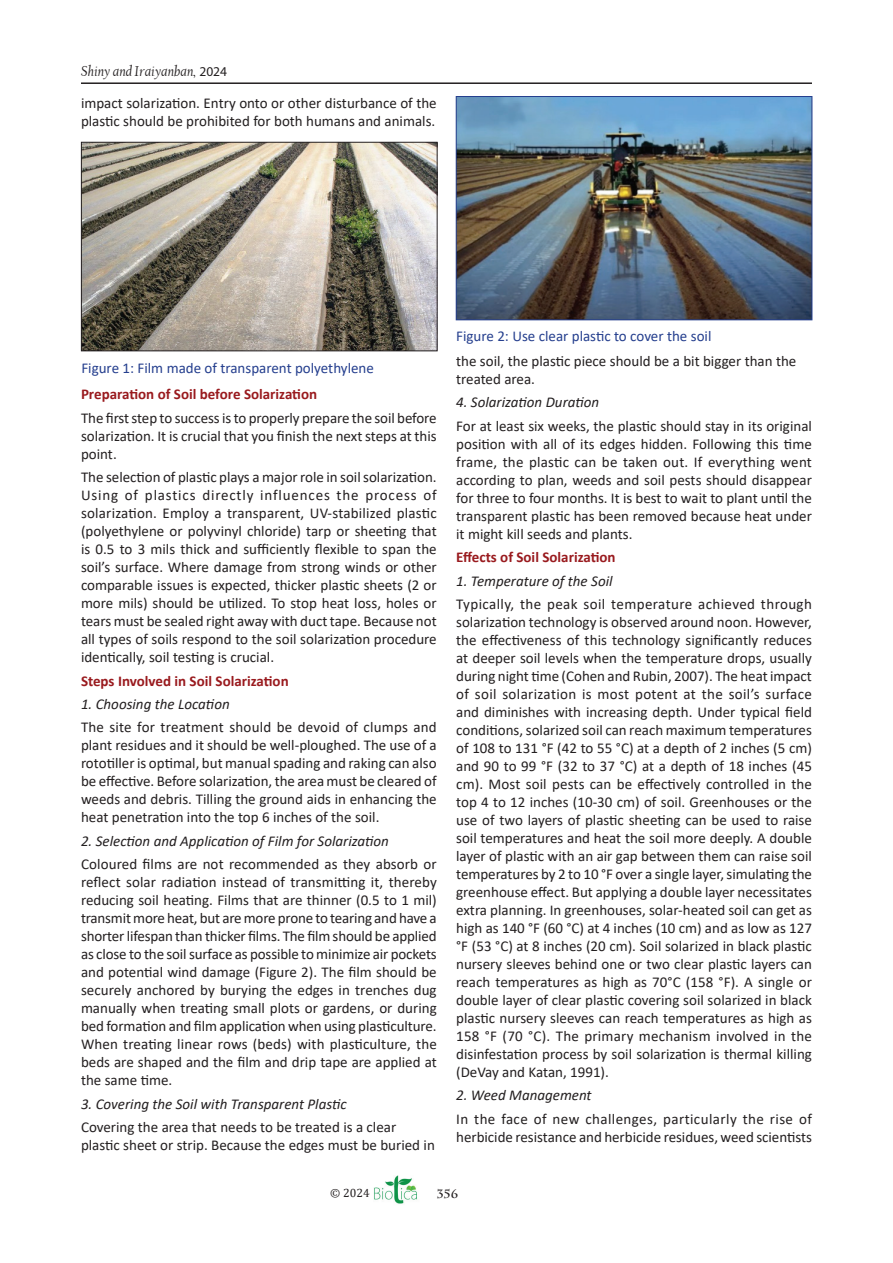
<style>
.page{position:relative;width:893px;height:1263px;background:#fff}
.page>*{position:absolute;margin:0;border:0;box-sizing:border-box;transform-origin:0 0}
.t1{font:15px/18px "Calibri";color:#231f20;text-align:justify}
.t2{font:italic 15px "Calibri";color:#231f20}
.t3{font:700 15px "Calibri";color:#991a1e}
.t4{font:15px "Calibri";color:#253f8e}
.t5{font:italic 15px "Californian FB";color:#231f20}
.t6{font:13.5px "Myriad Pro";color:#231f20}
.t7{font:12px "Cambria";color:#231f20}
.t8{font:700 12px "Charlemagne Std";color:#231f20}
</style>
<div class="page">
<img style="left:374px;top:1175px;width:43px;height:29px">
<hr style="left:81px;top:82px;width:731px;height:2px;background:#231f20">
<img style="left:83px;top:144px;width:352px;height:205px">
<div style="left:81px;top:142px;width:356px;height:209px;border:1px solid #231f20"></div>
<img style="left:458px;top:98px;width:352px;height:220px">
<div style="left:456px;top:96px;width:356px;height:224px;border:1px solid #253f8e"></div>
<p class="t5" style="left:81px;top:63px;width:117px">Shiny and Iraiyanban,</p>
<p class="t6" style="left:199px;top:63px;width:29px">2024</p>
<p class="t1" style="left:81px;top:93px;width:357px">impact solarization. Entry onto or other disturbance of the plastic should be prohibited for both humans and animals.</p>
<p class="t4" style="left:81px;top:357px;width:294px">Figure 1: Film made of transparent polyethylene</p>
<p class="t3" style="left:81px;top:384px;width:238px">Preparation of Soil before Solarization</p>
<p class="t1" style="left:81px;top:408px;width:357px">The first step to success is to properly prepare the soil before solarization isIt. crucial that you finish the next steps at this point.</p>
<p class="t1" style="left:81px;top:468px;width:357px">The selection of plastic plays a major role in soil solarization.<br>Using of plastics directly influences the process of solarization. Employ a transparent, UV-stabilized plastic (polyethylene or polyvinyl chloride) tarp or sheeting that is 0.5 to 3 mils thick and sufficiently flexible to span the soil s’ surface. Where damage from strong winds or other comparable issues is expected, thicker plastic sheets 2( or more mils) should be utilized. To stop heat loss, holes or tears must be sealed right away with duct tape. Because not all types of soils respond to the soil solarization procedure identically, soil testing is crucial.</p>
<p class="t3" style="left:81px;top:670px;width:209px">Steps Involved in Soil Solarization</p>
<p class="t2" style="left:81px;top:694px;width:150px">1. Choosing the Location</p>
<p class="t1" style="left:81px;top:718px;width:357px">The site for treatment should be devoid of clumps and plant residues and it should be well-ploughed. The use of a rototiller is optimal, but manual spading and raking can also be effective. Before solarization, the area must be cleared of weeds and debris. Tilling the ground aids in enhancing the heat penetration into the top 6 inches of the soil.</p>
<p class="t2" style="left:81px;top:830px;width:309px">2. Selection and Application of Film for Solarization</p>
<p class="t1" style="left:81px;top:855px;width:357px">Coloured films are not recommended as they absorb or reflect solar radiation instead of transmitting ,i t thereby reducing soil heating. Films that are thinner (0.5 to 1 mil( transmitmoreheat,butaremorepronetotearingandhave a shorter lifespan than thicker films. The film should be applied as close to the soil surface as possible to minimize air pockets and potential wind damage (Figure .)2 The film should be securely anchored by burying the edges in trenches dug manually when treating small plots or gardens, or during bed formation and film application when using plasticulture.<br>When treating linear rows (beds) with plasticulture, the beds are shaped and the film and drip tape are applied at the same time.</p>
<p class="t2" style="left:81px;top:1093px;width:267px">3. Covering the Soil with Transparent Plastic</p>
<p class="t1" style="left:81px;top:1118px;width:355px">Covering the area that needs to be treated is a clear plastic sheet or strip. Because the edges must be buried in</p>
<p class="t4" style="left:456px;top:326px;width:257px">Figure 2: Use clear plastic to cover the soil</p>
<p class="t1" style="left:456px;top:352px;width:342px">the soil, the plastic piece should be a bit bigger than the treated area.</p>
<p class="t2" style="left:456px;top:392px;width:145px">4. Solarization Duration</p>
<p class="t1" style="left:456px;top:416px;width:357px">For at least six weeks, the plastic should stay in its original position with all of its edges hidden. Following this time frame, the plastic can be taken out. If everything went according to plan, weeds and soil pests should disappear for three to four months isIt. best to wait to plant until the transparent plastic has been removed because heat under it might kill seeds and plants.</p>
<p class="t3" style="left:463px;top:546px;width:154px">fects of Soil Solarization</p>
<p class="t3" style="left:456px;top:546px;width:13px">Ef</p>
<p class="t2" style="left:456px;top:570px;width:158px">1. Temperature of the Soil</p>
<p class="t1" style="left:456px;top:595px;width:357px">Typically, the peak soil temperature achieved through solarization technology is observed around noon. However, the effectiveness of this technology significantly reduces at deeper soil levels when the temperature drops, usually during night time (Cohen and Rubin, 2007 .) The heat impact of soil solarization is most potent at the soil s’ surface and diminishes with increasing depth. Under typical field conditions, solarized soil can reach maximum temperatures of 108 to 131 F° (42 to 55 C° ) at a depth of 2 inches 5( cm( and 90 to 99 F° (32 to 37 C° ) at a depth of 18 inches )45 cm .) Most soil pests can be effectively controlled in the top 4 to 12 inches (10-30 cm) of soil. Greenhouses or the use of two layers of plastic sheeting can be used to raise soil temperatures and heat the soil more deeply A. double layer of plastic with an air gap between them can raise soil temperatures by to2 10 F° over a single layer, simulating the greenhouse effect. But applying a double layer necessitates extra planning In. greenhouses, solar-heated soil can get as high as 140 F° (60 C° ) at 4 inches (10 cm) and as low as 127<br>F° (53 C° ) at 8 inches (20 cm .) Soil solarized in black plastic nursery sleeves behind one or two clear plastic layers can reach temperatures as high as 70°C (158 A. )F° single or double layer of clear plastic covering soil solarized in black plastic nursery sleeves can reach temperatures as high as 158 F° (70 . )C° The primary mechanism involved in the disinfestation process by soil solarization is thermal killing (DeVay and Katan, 1991 .(</p>
<p class="t2" style="left:456px;top:1085px;width:137px">2. Weed Management</p>
<p class="t1" style="left:456px;top:1109px;width:357px">In the face of new challenges, particularly the rise of herbicide resistance and herbicide residues, weed scientists</p>
<p class="t7" style="left:330px;top:1186px;width:41px">© 2024</p>
<p class="t8" style="left:437px;top:1187px;width:23px">356</p>
</div>
